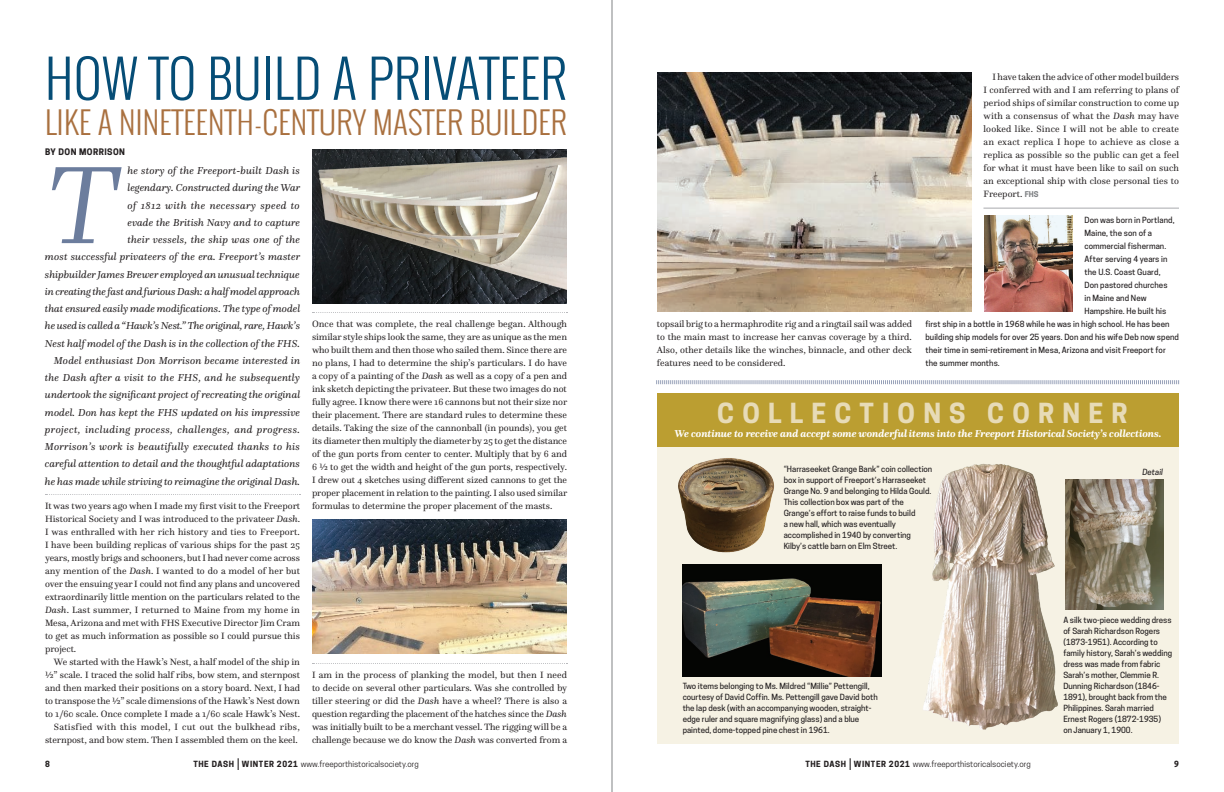
<style>
.page{position:relative;width:1224px;height:792px;background:#fff}
.page>*{position:absolute;margin:0;border:0;box-sizing:border-box;transform-origin:0 0}
.t1{font:italic 300 114.9px "Questa";color:#6c7d9d}
.t2{font:300 51.5px "Oswald";letter-spacing:.01em;color:#064d76}
.t3{font:300 31px "Oswald";letter-spacing:.01em;color:#a9703f}
.t4{font:700 26px "Cooper Hewitt";letter-spacing:.315em;color:#e7dbb7}
.t5{font:italic 10.5px/17.3px "Questa";color:#231f20;text-align:right}
.t6{font:italic 700 10.5px "Questa";letter-spacing:-.005em;color:#fff}
.t7{font:9.5px/13px "Questa";color:#231f20;text-align:justify}
.t8{font:700 8.5px "Cooper Hewitt";letter-spacing:.05em;color:#231f20}
.t9{font:500 8px/11px "Cooper Hewitt";color:#231f20}
.t10{font:8px "Cooper Hewitt";color:#231f20}
.t11{font:italic 500 8px "Cooper Hewitt";color:#231f20}
.t12{font:700 8px "Cooper Hewitt";color:#231f20}
.s1{font-style:italic}
.s2{font-family:"Cooper Hewitt";font-weight:700;font-size:7.5px;color:#808285}
.s3{font-weight:700}
.s4{font-size:15px}
</style>
<div class="page">
<svg style="left:46px;top:494px;width:255px;height:1px"></svg>
<hr style="left:983px;top:208px;width:196px;height:1px;background:#a8a9ad">
<img style="left:312px;top:520px;width:255px;height:134px">
<img style="left:657px;top:73px;width:314px;height:238px">
<img style="left:312px;top:149px;width:255px;height:155px">
<img style="left:984px;top:216px;width:88px;height:95px">
<div style="left:657px;top:397px;width:522px;height:346px;background:#f6f2e4"></div>
<div style="left:657px;top:394px;width:522px;height:53px;background:#bb9e31"></div>
<img style="left:678px;top:458px;width:96px;height:95px">
<img style="left:683px;top:565px;width:199px;height:112px">
<img style="left:1084px;top:479px;width:79px;height:131px">
<img style="left:923px;top:464px;width:161px;height:266px">
<svg style="left:312px;top:312px;width:255px;height:1px"></svg>
<svg style="left:312px;top:663px;width:255px;height:1px"></svg>
<svg style="left:656px;top:380px;width:523px;height:5px"></svg>
<hr style="left:612px;top:0;width:1px;height:792px;background:#808285">
<h2 class="t2" style="left:45px;top:41px;width:524px">HOW TO BUILD A PRIVATEER</h2>
<h3 class="t3" style="left:45px;top:100px;width:524px">LIKE A NINETEENTH-CENTURY MASTER BUILDER</h3>
<p class="t8" style="left:45px;top:147px;width:82px">BY DON MORRISON</p>
<h1 class="t1" style="left:45px;top:133px;width:75px">T</h1>
<p class="t5" style="left:45px;top:162px;width:257px">he story of the Freeport-built Dash is<br>legendary. Constructed during the War<br>of 1812 with the necessary speed to<br>evade the British Navy and to capture<br>their vessels, the ship was one of the<br>most successful privateers of the era. Freeport’s master shipbuilder James Brewer employed an unusual technique in creating the fast and furious Dash: a half model approach that ensured easily made modifications. The type of model he used is called a “Hawk’s Nest.” The original, rare, Hawk’s Nest half model of the Dash is in the collection of the FHS.<br>Model enthusiast Don Morrison became interested in the Dash after a visit to the FHS, and he subsequently undertook the significant project of recreating the original model. Don has kept the FHS updated on his impressive project, including process, challenges, and progress.<br>Morrison’s work is beautifully executed thanks to his careful attention to detail and the thoughtful adaptations he has made while striving to reimagine the original Dash.</p>
<p class="t7" style="left:45px;top:499px;width:257px">It was two years ago when I made my first visit to the Freeport Historical Society and I was introduced to the privateer <span class="s1">Dash</span>.<br>I was enthralled with her rich history and ties to Freeport.<br>I have been building replicas of various ships for the past 25 years, mostly brigs and schooners, but I had never come across any mention of the <span class="s1">Dash</span>. I wanted to do a model of her but over the ensuing year I could not find any plans and uncovered extraordinarily little mention on the particulars related to the <span class="s1">Dash</span>. Last summer, I returned to Maine from my home in Mesa, Arizona and met with FHS Executive Director Jim Cram to get as much information as possible so I could pursue this project.</p>
<p class="t7" style="left:45px;top:655px;width:257px;text-align:right">We started with the Hawk’s Nest, a half model of the ship in ½” scale. I traced the solid half ribs, bow stem, and sternpost and then marked their positions on a story board. Next, I had to transpose the ½” scale dimensions of the Hawk’s Nest down to 1/60 scale. Once complete I made a 1/60 scale Hawk’s Nest.<br>Satisfied with this model, I cut out the bulkhead ribs, sternpost, and bow stem. Then I assembled them on the keel.</p>
<p class="t7" style="left:312px;top:317px;width:257px">Once that was complete, the real challenge began. Although similar style ships look the same, they are as unique as the men who built them and then those who sailed them. Since there are no plans, I had to determine the ship’s particulars. I do have a copy of a painting of the <span class="s1">Dash</span> as well as a copy of a pen and ink sketch depicting the privateer. But these two images do not fully agree. I know there were 16 cannons but not their size nor their placement. There are standard rules to determine these details. Taking the size of the cannonball (in pounds), you get its diameter then multiply the diameter by 25 to get the distance of the gun ports from center to center. Multiply that by 6 and 6 ½ to get the width and height of the gun ports, respectively.<br>I drew out 4 sketches using different sized cannons to get the proper placement in relation to the painting. I also used similar formulas to determine the proper placement of the masts.</p>
<p class="t7" style="left:312px;top:668px;width:257px">I am in the process of planking the model, but then I need to decide on several other particulars. Was she controlled by tiller steering or did the <span class="s1">Dash</span> have a wheel? There is also a question regarding the placement of the hatches since the <span class="s1">Dash </span>was initially built to be a merchant vessel. The rigging will be a challenge because we do know the <span class="s1">Dash</span> was converted from a</p>
<p class="t7" style="left:983px;top:70px;width:197px;text-indent:9px">I have taken the advice of other model builders I conferred with and I am referring to plans of period ships of similar construction to come up with a consensus of what the <span class="s1">Dash</span> may have looked like. Since I will not be able to create an exact replica I hope to achieve as close a replica as possible so the public can get a feel for what it must have been like to sail on such an exceptional ship with close personal ties to Freeport. <span class="s2">FHS</span></p>
<p class="t9" style="left:1084px;top:215px;width:92px">Don was born in Portland,</p>
<p class="t9" style="left:1084px;top:228px;width:69px">Maine, the son of a</p>
<p class="t9" style="left:1084px;top:241px;width:83px">commercial fisherman.</p>
<p class="t9" style="left:1084px;top:254px;width:85px">After serving 4 years in</p>
<p class="t9" style="left:1084px;top:267px;width:78px">the U.S. Coast Guard,</p>
<p class="t9" style="left:1084px;top:280px;width:85px">Don pastored churches</p>
<p class="t9" style="left:1084px;top:293px;width:64px">in Maine and New</p>
<p class="t9" style="left:1084px;top:306px;width:83px">Hampshire. He built his</p>
<p class="t9" style="left:925px;top:319px;width:246px">first ship in a bottle in 1968 while he was in high school. He has been</p>
<p class="t9" style="left:925px;top:332px;width:255px">building ship models for over 25 years. Don and his wife Deb now spend</p>
<p class="t9" style="left:925px;top:345px;width:242px">their time in semi-retirement in Mesa, Arizona and visit Freeport for</p>
<p class="t9" style="left:925px;top:358px;width:76px">the summer months.</p>
<h3 class="t4" style="left:717px;top:398px;width:412px">COLLECTIONS CORNER</h3>
<p class="t6" style="left:675px;top:427px;width:488px">We continue to receive and accept some wonderful items into the Freeport Historical Society’s collections.</p>
<p class="t7" style="left:657px;top:317px;width:257px">topsail brig to a hermaphrodite rig and a ringtail sail was added to the main mast to increase her canvas coverage by a third.<br>Also, other details like the winches, binnacle, and other deck features need to be considered.</p>
<p class="t9" style="left:784px;top:463px;width:150px">“Harraseeket Grange Bank” coin collection box in support of Freeport’s Harraseeket Grange No. 9 and belonging to Hilda Gould.<br>This collection box was part of the Grange’s effort to raise funds to build<br>a new hall, which was eventually accomplished in 1940 by converting Kilby’s cattle barn on Elm Street.</p>
<p class="t9" style="left:683px;top:681px;width:197px">Two items belonging to Ms. Mildred “Millie” Pettengill, courtesy of David Coffin. Ms. Pettengill gave David both the lap desk (with an accompanying wooden, straight&shy;edge ruler and square magnifying glass) and a blue painted, dome-topped pine chest in 1961.</p>
<p class="t11" style="left:1142px;top:467px;width:22px">Detail</p>
<p class="t9" style="left:1063px;top:615px;width:110px">A silk two-piece wedding dress of Sarah Richardson Rogers (1873-1951). According to family history, Sarah’s wedding dress was made from fabric<br>Sarah’s mother, Clemmie R.<br>Dunning Richardson (1846-<br>1891), brought back from the<br>Philippines. Sarah married<br>Ernest Rogers (1872-1935)<br>on January 1, 1900.</p>
<p class="t12" style="left:45px;top:759px;width:6px">8</p>
<p class="t10" style="left:193px;top:759px;width:227px"><span class="s3">THE DASH</span> <span class="s4">|</span> <span class="s3">WINTER 2021</span> www.freeporthistoricalsociety.org</p>
<p class="t10" style="left:805px;top:759px;width:227px"><span class="s3">THE DASH</span> <span class="s4">|</span> <span class="s3">WINTER 2021</span> www.freeporthistoricalsociety.org</p>
<p class="t12" style="left:1174px;top:759px;width:6px">9</p>
</div>
